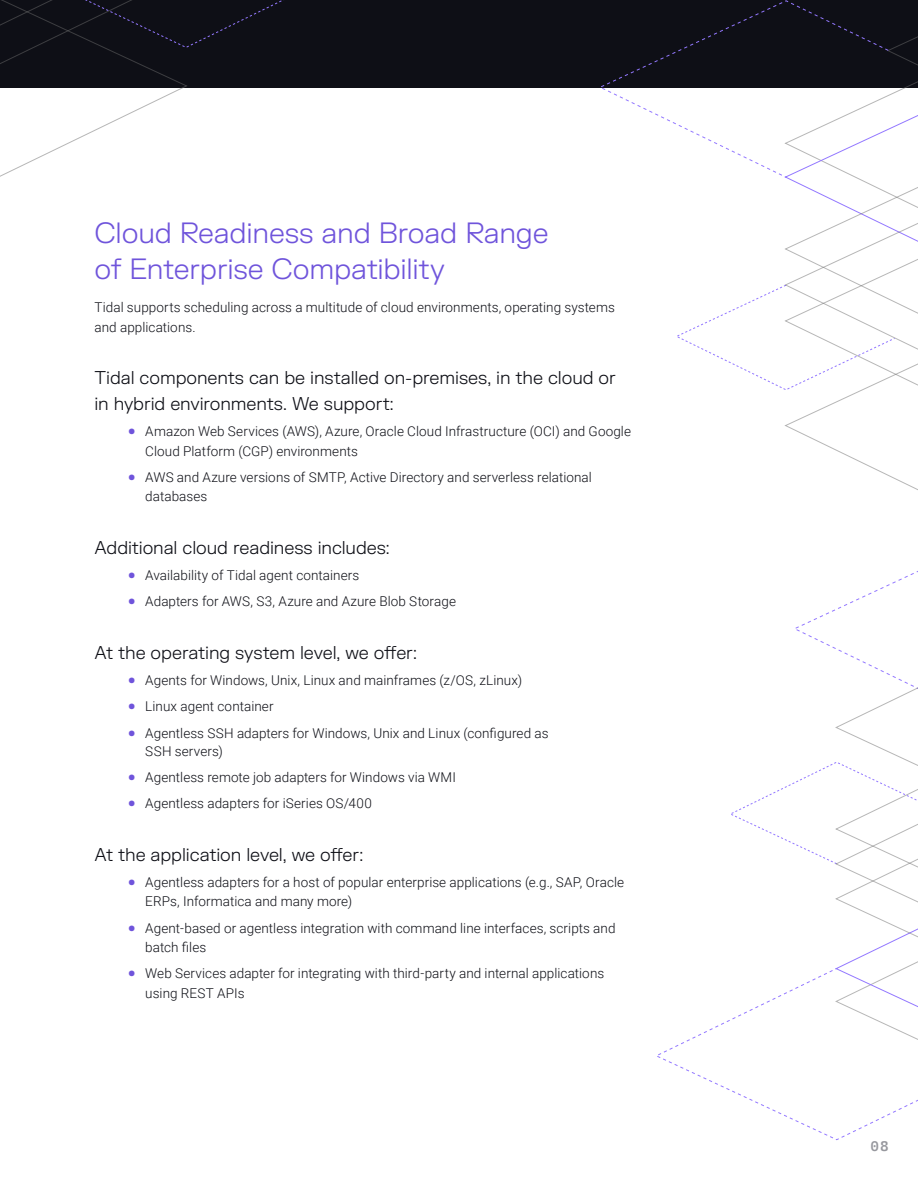
<style>
.page{position:relative;width:918px;height:1188px;background:#fff}
.page>*{position:absolute;margin:0;border:0;box-sizing:border-box;transform-origin:0 0}
.H2-section_header_LI{font:300 28.5px/36px "FK Grotesk";letter-spacing:-.005em;color:#6f54db}
.H3-section_subhead{font:300 18px/25.5px "FK Grotesk";letter-spacing:-.005em;color:#0e0f16}
.body_-_indented_list{font:300 13.5px/19.5px "Roboto";letter-spacing:.005em;color:#0e0f16}
.body_-_list{font:300 13.5px/19.5px "Roboto";letter-spacing:.005em;color:#0e0f16}
.t1{font:500 13.5px "Input Mono";color:#96979d}
.s1{font-family:"FK Grotesk";font-weight:400;font-size:18px;color:#6f54db}
</style>
<div class="page">
<div style="left:0;top:0;width:918px;height:88px;background:#0e0f16"></div>
<svg style="left:677px;top:36px;width:241px;height:454px"></svg>
<svg style="left:601px;top:0;width:288px;height:178px"></svg>
<svg style="left:731px;top:571px;width:187px;height:396px"></svg>
<svg style="left:657px;top:967px;width:261px;height:174px"></svg>
<svg style="left:0;top:0;width:284px;height:177px"></svg>
<p class="H2-section_header_LI" style="left:94px;top:214px;width:456px">Cloud Readiness and Broad Range of Enterprise Compatibility</p>
<p class="body_-_list" style="left:94px;top:297px;width:522px">Tidal supports scheduling across a multitude of cloud environments, operating systems and applications.</p>
<p class="H3-section_subhead" style="left:94px;top:364px;width:523px">Tidal components can be installed on-premises, in the cloud or in hybrid environments. We support:</p>
<p class="body_-_indented_list" style="left:145px;top:421px;width:487px;text-indent:-17px"><span class="s1">•</span> Amazon Web Services (AWS), Azure, Oracle Cloud Infrastructure (OCI) and Google<br>Cloud Platform (CGP) environments</p>
<p class="body_-_indented_list" style="left:145px;top:467px;width:448px;text-indent:-17px"><span class="s1">•</span> AWS and Azure versions of SMTP, Active Directory and serverless relational databases</p>
<p class="H3-section_subhead" style="left:94px;top:534px;width:297px">Additional cloud readiness includes:</p>
<p class="body_-_indented_list" style="left:128px;top:565px;width:233px"><span class="s1">•</span> Availability of Tidal agent containers</p>
<p class="body_-_indented_list" style="left:128px;top:591px;width:329px"><span class="s1">•</span> Adapters for AWS, S3, Azure and Azure Blob Storage</p>
<p class="H3-section_subhead" style="left:94px;top:639px;width:324px">At the operating system level, we offer:</p>
<p class="body_-_indented_list" style="left:128px;top:670px;width:395px"><span class="s1">•</span> Agents for Windows, Unix, Linux and mainframes (z/OS, zLinux)</p>
<p class="body_-_indented_list" style="left:128px;top:696px;width:147px"><span class="s1">•</span> Linux agent container</p>
<p class="body_-_indented_list" style="left:145px;top:723px;width:405px;line-height:18px;text-indent:-17px"><span class="s1">•</span> Agentless SSH adapters for Windows, Unix and Linux (configured as<br>SSH servers)</p>
<p class="body_-_indented_list" style="left:128px;top:767px;width:329px"><span class="s1">•</span> Agentless remote job adapters for Windows via WMI</p>
<p class="body_-_indented_list" style="left:128px;top:793px;width:245px"><span class="s1">•</span> Agentless adapters for iSeries OS/400</p>
<p class="H3-section_subhead" style="left:94px;top:841px;width:270px">At the application level, we offer:</p>
<p class="body_-_indented_list" style="left:145px;top:872px;width:480px;text-indent:-17px"><span class="s1">•</span> Agentless adapters for a host of popular enterprise applications (e.g., SAP, Oracle<br>ERPs, Informatica and many more)</p>
<p class="body_-_indented_list" style="left:145px;top:918px;width:472px;text-indent:-17px"><span class="s1">•</span> Agent-based or agentless integration with command line interfaces, scripts and batch files</p>
<p class="body_-_indented_list" style="left:145px;top:963px;width:460px;text-indent:-17px"><span class="s1">•</span> Web Services adapter for integrating with third-party and internal applications using REST APIs</p>
<p class="t1" style="left:870px;top:1134px;width:20px">08</p>
</div>
